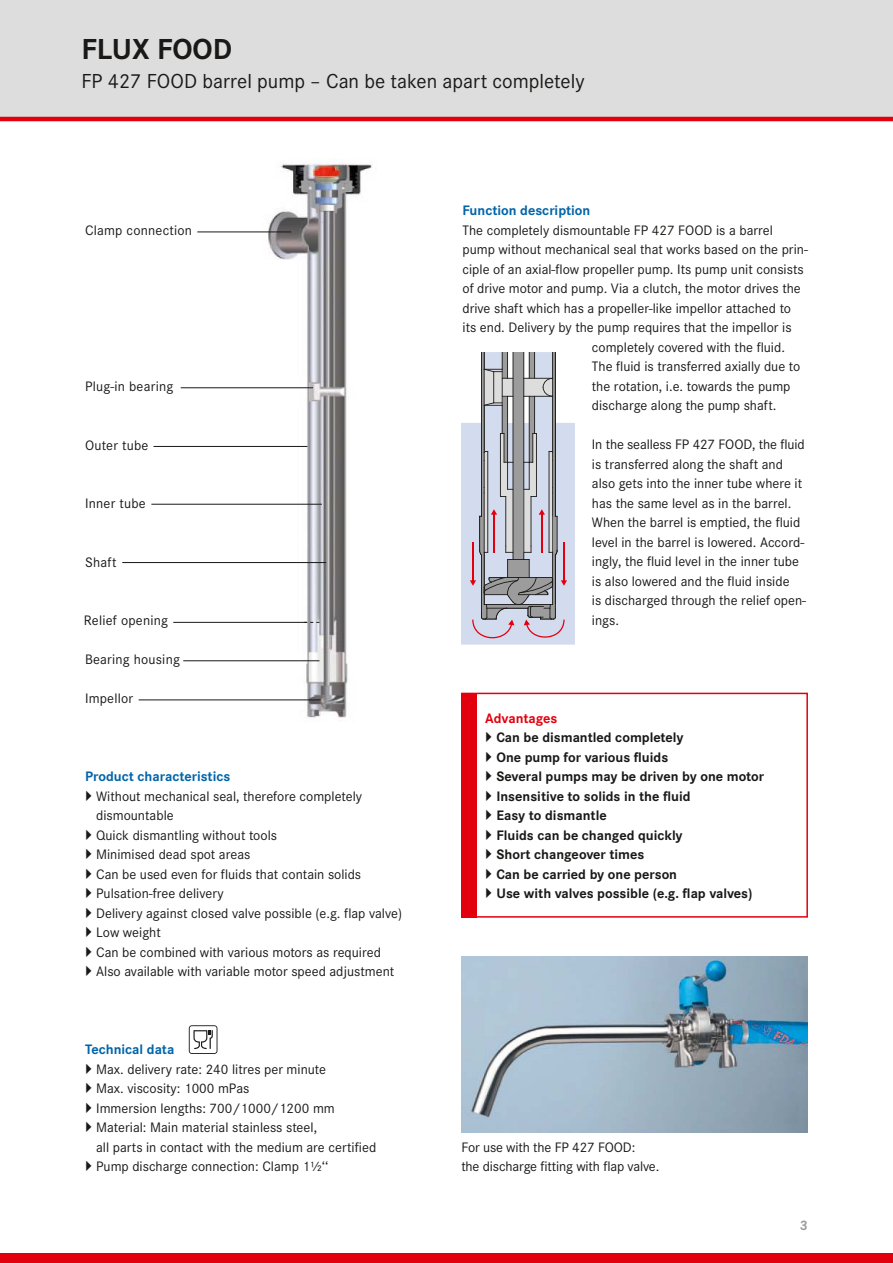
<style>
.page{position:relative;width:893px;height:1263px;background:#fff}
.page>*{position:absolute;margin:0;border:0;box-sizing:border-box;transform-origin:0 0}
.t1{font:700 30px "Corporate S";color:#1a1918}
.t2{font:21px "Corporate S";color:#1a1918}
.t3{font:14.25px/19.5px "Corporate S";color:#1a1918}
.t4{font:700 14.25px/19.5px "Corporate S";color:#1a1918}
.t5{font:700 14.25px "Corporate S";color:#0265a9}
.t6{font:700 14.25px "Corporate S";color:#e3000e}
.t7{font:700 14.25px "Corporate S";color:#9c9c9c}
</style>
<div class="page">
<div style="left:462px;top:694px;width:15px;height:224px;background:#e3000e"></div>
<div style="left:461px;top:693px;width:347px;height:225px;border:2px solid #e3000e"></div>
<img style="left:461px;top:957px;width:347px;height:175px">
<div style="left:0;top:1253px;width:893px;height:10px;background:#e3000e"></div>
<div style="left:0;top:0;width:893px;height:119px;background:#ddd"></div>
<hr style="left:0;top:117px;width:893px;height:4px;background:#e3000e">
<img style="left:252px;top:163px;width:120px;height:555px">
<svg style="left:461px;top:352px;width:114px;height:293px;background:#bdbdc7"></svg>
<hr style="left:197px;top:232px;width:94px;height:1px;background:#1a1918">
<hr style="left:181px;top:387px;width:132px;height:1px;background:#1a1918">
<hr style="left:153px;top:446px;width:154px;height:1px;background:#1a1918">
<hr style="left:151px;top:504px;width:171px;height:1px;background:#1a1918">
<hr style="left:122px;top:562px;width:204px;height:1px;background:#1a1918">
<svg style="left:307px;top:622px;width:12px;height:1px"></svg>
<hr style="left:183px;top:660px;width:136px;height:1px;background:#1a1918">
<hr style="left:139px;top:699px;width:182px;height:1px;background:#1a1918">
<svg style="left:189px;top:1025px;width:28px;height:29px"></svg>
<hr style="left:173px;top:622px;width:134px;height:1px;background:#1a1918">
<h1 class="t1" style="left:81px;top:39px;width:152px">FLUX FOOD</h1>
<h2 class="t2" style="left:81px;top:74px;width:505px">FP 427 FOOD barrel pump – Can be taken apart completely</h2>
<p class="t3" style="left:85px;top:222px;width:109px">Clamp connection</p>
<p class="t3" style="left:85px;top:378px;width:90px">Plug-in bearing</p>
<p class="t3" style="left:85px;top:436px;width:65px">Outer tube</p>
<p class="t3" style="left:85px;top:495px;width:62px">Inner tube</p>
<p class="t3" style="left:85px;top:553px;width:33px">Shaft</p>
<p class="t3" style="left:84px;top:612px;width:86px">Relief opening</p>
<p class="t3" style="left:85px;top:651px;width:96px">Bearing housing</p>
<p class="t3" style="left:85px;top:690px;width:50px">Impellor</p>
<p class="t5" style="left:85px;top:771px;width:147px">Product characteristics</p>
<p class="t3" style="left:96px;top:787px;width:307px">Without mechanical seal, therefore completely dismountable<br>Quick dismantling without tools<br>Minimised dead spot areas<br>Can be used even for fluids that contain solids Pulsation-free delivery<br>Delivery against closed valve possible (e.g. flap valve)<br>Low weight<br>Can be combined with various motors as required Also available with variable motor speed adjustment</p>
<p class="t5" style="left:85px;top:1044px;width:91px">Technical data</p>
<p class="t3" style="left:96px;top:1060px;width:282px">Max. delivery rate: 240 litres per minute<br>Max. viscosity: 1000 mPas<br>Immersion lengths: 700/1000/1200 mm Material: Main material stainless steel,<br>all parts in contact with the medium are certified Pump discharge connection: Clamp 1½‘‘</p>
<p class="t5" style="left:462px;top:206px;width:129px">Function description</p>
<p class="t3" style="left:462px;top:222px;width:312px">The completely dismountable FP 427 FOOD is a barrel</p>
<p class="t3" style="left:462px;top:241px;width:347px">pump without mechanical seal that works based on the prin-</p>
<p class="t3" style="left:462px;top:261px;width:343px">ciple of an axial-flow propeller pump. Its pump unit consists</p>
<p class="t3" style="left:462px;top:280px;width:340px">of drive motor and pump. Via a clutch, the motor drives the</p>
<p class="t3" style="left:462px;top:300px;width:330px">drive shaft which has a propeller-like impellor attached to</p>
<p class="t3" style="left:462px;top:319px;width:331px">its end. Delivery by the pump requires that the impellor is</p>
<p class="t3" style="left:592px;top:339px;width:195px">completely covered with the fluid.</p>
<p class="t3" style="left:592px;top:358px;width:210px">The fluid is transferred axially due to</p>
<p class="t3" style="left:592px;top:378px;width:200px">the rotation, i.e. towards the pump</p>
<p class="t3" style="left:592px;top:397px;width:186px">discharge along the pump shaft.</p>
<p class="t3" style="left:592px;top:436px;width:215px">In the sealless FP 427 FOOD, the fluid is transferred along the shaft and also gets into the inner tube where it has the same level as in the barrel.<br>When the barrel is emptied, the fluid level in the barrel is lowered. Accord&shy;ingly, the fluid level in the inner tube is also lowered and the fluid inside<br>is discharged through the relief open&shy;ings.</p>
<p class="t6" style="left:485px;top:713px;width:74px">Advantages</p>
<p class="t4" style="left:496px;top:729px;width:269px">Can be dismantled completely<br>One pump for various fluids<br>Several pumps may be driven by one motor<br>Insensitive to solids in the fluid<br>Easy to dismantle<br>Fluids can be changed quickly<br>Short changeover times<br>Can be carried by one person<br>Use with valves possible (e.g. flap valves)</p>
<p class="t3" style="left:461px;top:1138px;width:199px">For use with the FP 427 FOOD:<br>the discharge fitting with flap valve.</p>
<p class="t7" style="left:800px;top:1220px;width:10px">3</p>
</div>
